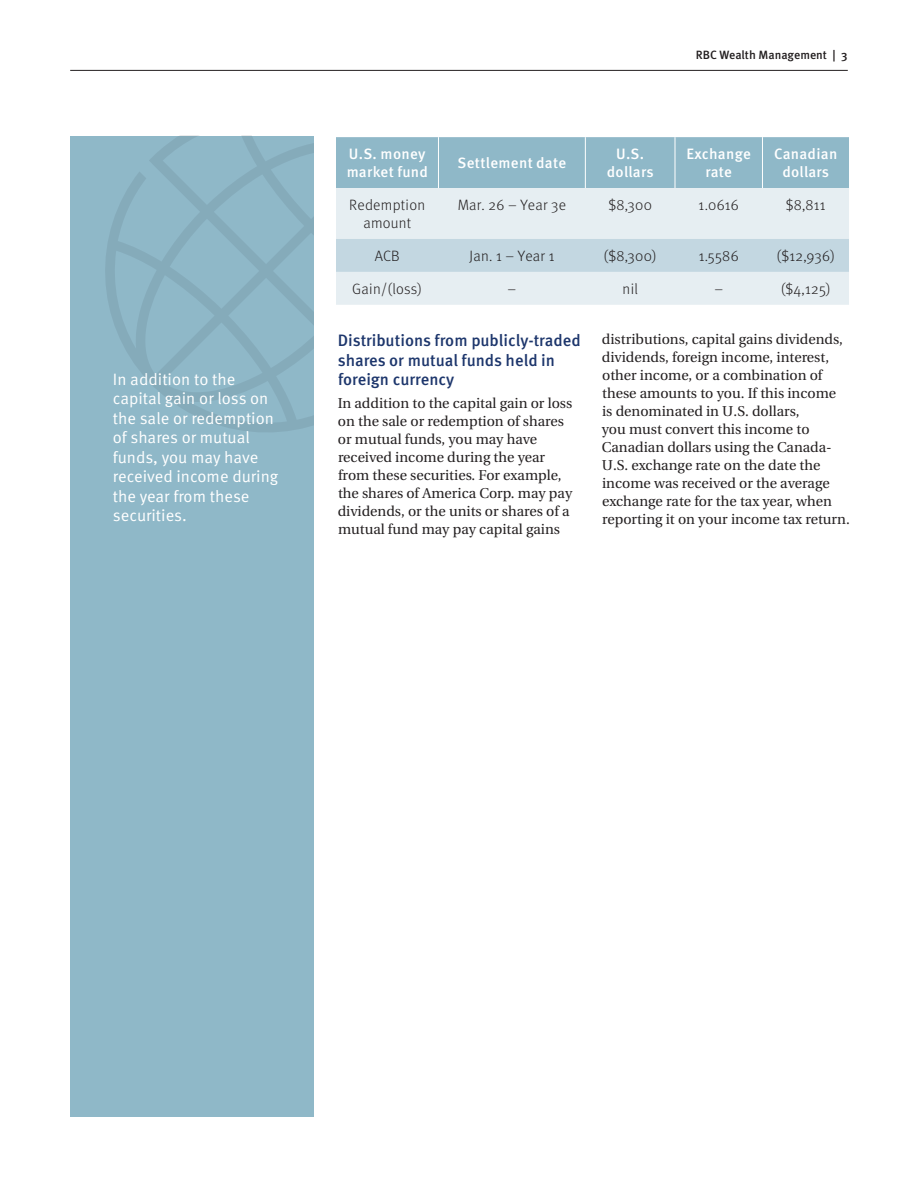
<style>
.page{position:relative;width:918px;height:1188px;background:#fff}
.page>*{position:absolute;margin:0;border:0;box-sizing:border-box;transform-origin:0 0}
.t1{font:16.5px/19.5px "Meta OT Norm";color:#fff}
.t2{font:500 16.5px/19.5px "Meta OT";color:#1d366c}
.t3{font:300 15px/18px "Meta OT";letter-spacing:.02em;color:#231f20;text-align:center}
.t4{font:500 15px/18px "Meta OT";letter-spacing:.02em;color:#fff;text-align:center}
.t5{font:14.25px/18px "Utopia";color:#231f20}
.t6{font:500 12px "Meta OT";color:#231f20}
</style>
<div class="page">
<hr style="left:70px;top:70px;width:778px;height:1px;background:#231f20">
<div style="left:70px;top:136px;width:244px;height:981px;background:#8fb8c8"></div>
<svg style="left:105px;top:136px;width:209px;height:296px"></svg>
<div style="left:336px;top:137px;width:513px;height:51px;background:#8fb8c8"></div>
<div style="left:336px;top:188px;width:513px;height:117px;background:#e6eef2"></div>
<div style="left:336px;top:239px;width:513px;height:33px;background:#c3d7e1"></div>
<hr style="left:438px;top:137px;width:1px;height:51px;background:#fff">
<hr style="left:585px;top:137px;width:1px;height:51px;background:#fff">
<hr style="left:675px;top:137px;width:1px;height:51px;background:#fff">
<hr style="left:762px;top:137px;width:1px;height:51px;background:#fff">
<p class="t1" style="left:113px;top:369px;width:167px">In addition to the capital gain or loss on the sale or redemption of shares or mutual funds, you may have received income during the year from these securities.</p>
<p class="t6" style="left:696px;top:47px;width:153px">RBC Wealth Management | 3</p>
<p class="t4" style="left:347px;top:145px;width:83px;text-align:left">U.S. money market fund</p>
<p class="t4" style="left:458px;top:154px;width:110px">Settlement date</p>
<p class="t4" style="left:607px;top:145px;width:48px">U.S. dollars</p>
<p class="t4" style="left:687px;top:145px;width:66px">Exchange rate</p>
<p class="t4" style="left:774px;top:145px;width:65px">Canadian dollars</p>
<p class="t3" style="left:349px;top:196px;width:78px">Redemption amount</p>
<p class="t3" style="left:458px;top:196px;width:110px">Mar. 26 – Year 3e</p>
<p class="t3" style="left:608px;top:196px;width:45px">$8,300</p>
<p class="t3" style="left:699px;top:196px;width:42px">1.0616</p>
<p class="t3" style="left:786px;top:196px;width:41px">$8,811</p>
<p class="t3" style="left:375px;top:247px;width:27px">ACB</p>
<p class="t3" style="left:469px;top:247px;width:87px">Jan. 1 – Year 1</p>
<p class="t3" style="left:604px;top:247px;width:55px">($8,300)</p>
<p class="t3" style="left:699px;top:247px;width:41px">1.5586</p>
<p class="t3" style="left:777px;top:247px;width:60px">($12,936)</p>
<p class="t3" style="left:352px;top:280px;width:71px">Gain/(loss)</p>
<p class="t3" style="left:508px;top:280px;width:10px">–</p>
<p class="t3" style="left:623px;top:280px;width:17px">nil</p>
<p class="t3" style="left:714px;top:280px;width:10px">–</p>
<p class="t3" style="left:781px;top:280px;width:52px">($4,125)</p>
<p class="t2" style="left:338px;top:331px;width:245px">Distributions from publicly-traded shares or mutual funds held in foreign currency</p>
<p class="t5" style="left:338px;top:394px;width:236px">In addition to the capital gain or loss on the sale or redemption of shares or mutual funds, you may have received income during the year from these securities. For example, the shares of America Corp. may pay dividends, or the units or shares of a mutual fund may pay capital gains</p>
<p class="t5" style="left:602px;top:331px;width:250px">distributions, capital gains dividends, dividends, foreign income, interest, other income, or a combination of these amounts to you. If this income<br>is denominated in U.S. dollars,<br>you must convert this income to Canadian dollars using the Canada-U.S. exchange rate on the date the income was received or the average exchange rate for the tax year, when reporting it on your income tax return.</p>
</div>
